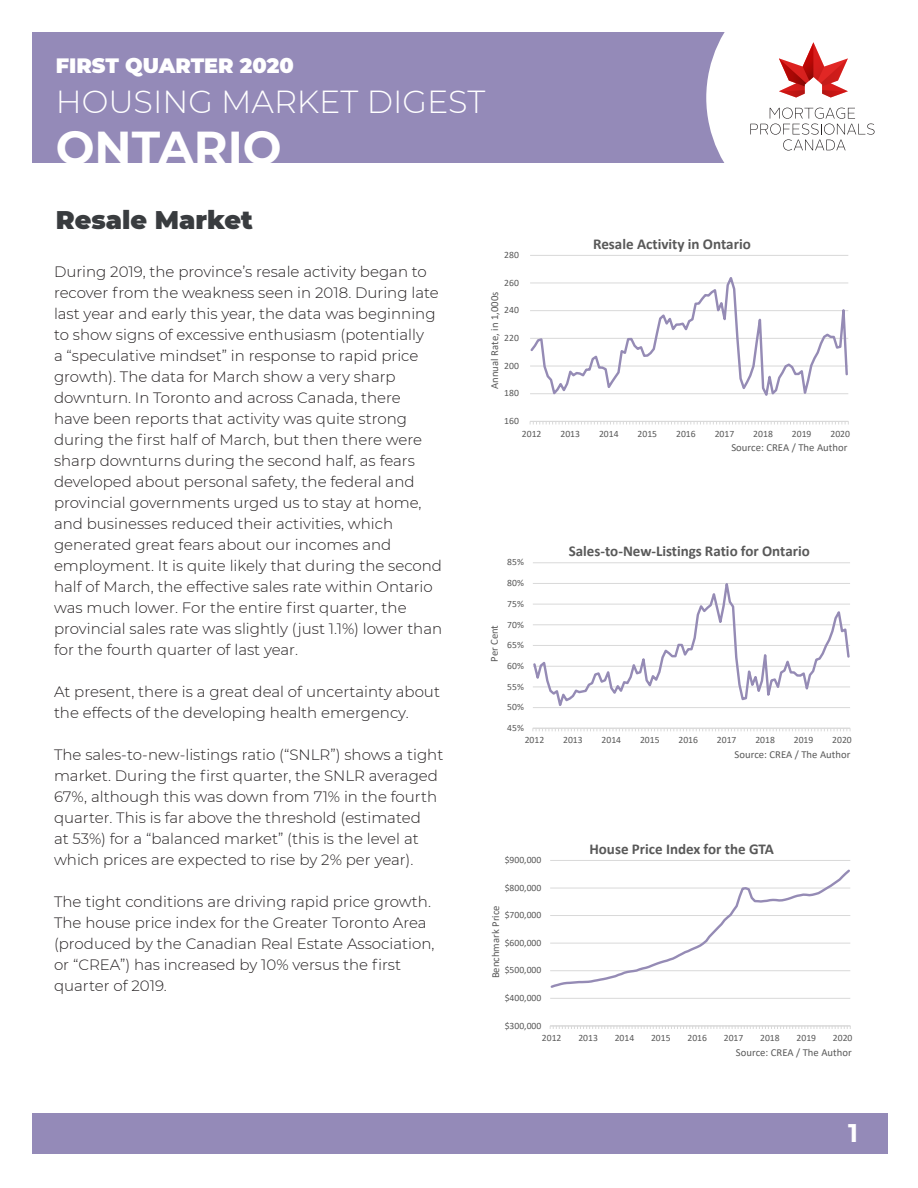
<style>
.page{position:relative;width:918px;height:1188px;background:#fff}
.page>*{position:absolute;margin:0;border:0;box-sizing:border-box;transform-origin:0 0}
.t1{font:700 46.05px "Montserrat";color:#fff}
.t2{font:300 31.8px "Montserrat";color:#fff}
.t3{font:900 25.5px "Montserrat";color:#393c3f}
.t4{font:700 25.5px "Montserrat";color:#fff}
.t5{font:900 20.7px "Montserrat";color:#fff}
.t6{font:300 15px/21px "Montserrat";color:#231f20}
.t7{font:700 15px "Calibri";color:#595959}
.t8{font:10.65px "Calibri";color:#595959}
.t9{font:9.6px "Calibri";color:#595959}
</style>
<div class="page">
<div style="left:32px;top:32px;width:850px;height:131px;background:#948ab8"></div>
<div style="left:33px;top:1113px;width:855px;height:40px;background:#948ab8"></div>
<div style="left:706px;top:32px;width:176px;height:131px;background:#fff"></div>
<svg style="left:750px;top:108px;width:125px;height:43px;background:#ececec"></svg>
<svg style="left:779px;top:42px;width:69px;height:56px;background:#e69695"></svg>
<hr style="left:530px;top:255px;width:318px;height:1px;background:#d9d9d9">
<svg style="left:530px;top:421px;width:319px;height:4px"></svg>
<svg style="left:530px;top:277px;width:319px;height:119px"></svg>
<hr style="left:550px;top:998px;width:300px;height:1px;background:#d9d9d9">
<hr style="left:550px;top:860px;width:300px;height:1px;background:#d9d9d9">
<svg style="left:550px;top:1026px;width:301px;height:3px"></svg>
<svg style="left:550px;top:869px;width:301px;height:119px"></svg>
<hr style="left:533px;top:562px;width:317px;height:1px;background:#d9d9d9">
<svg style="left:532px;top:728px;width:319px;height:3px"></svg>
<svg style="left:533px;top:583px;width:317px;height:125px"></svg>
<p class="t5" style="left:56px;top:51px;width:239px">FIRST QUARTER 2020</p>
<p class="t2" style="left:56px;top:80px;width:431px">HOUSING MARKET DIGEST</p>
<p class="t1" style="left:56px;top:114px;width:227px">ONTARIO</p>
<p class="t3" style="left:56px;top:201px;width:199px">Resale Market</p>
<p class="t6" style="left:54px;top:260px;width:390px">During 2019, the province’s resale activity began to recover from the weakness seen in 2018. During late last year and early this year, the data was beginning to show signs of excessive enthusiasm (potentially<br>a “speculative mindset” in response to rapid price growth). The data for March show a very sharp downturn. In Toronto and across Canada, there<br>have been reports that activity was quite strong during the first half of March, but then there were sharp downturns during the second half, as fears developed about personal safety, the federal and provincial governments urged us to stay at home, and businesses reduced their activities, which generated great fears about our incomes and employment. It is quite likely that during the second half of March, the effective sales rate within Ontario was much lower. For the entire first quarter, the provincial sales rate was slightly (just 1.1%) lower than for the fourth quarter of last year.</p>
<p class="t6" style="left:54px;top:680px;width:387px">At present, there is a great deal of uncertainty about the effects of the developing health emergency.</p>
<p class="t6" style="left:54px;top:743px;width:391px">The sales-to-new-listings ratio (“SNLR”) shows a tight market. During the first quarter, the SNLR averaged 67%, although this was down from 71% in the fourth quarter. This is far above the threshold (estimated<br>at 53%) for a “balanced market” (this is the level at which prices are expected to rise by 2% per year).</p>
<p class="t6" style="left:54px;top:890px;width:382px">The tight conditions are driving rapid price growth.<br>The house price index for the Greater Toronto Area (produced by the Canadian Real Estate Association, or “CREA”) has increased by 10% versus the first quarter of 2019.</p>
<p class="t9" style="left:504px;top:248px;width:16px">280</p>
<p class="t9" style="left:504px;top:276px;width:16px">260</p>
<p class="t8" style="left:487px;top:389px;width:99px;rotate:-90deg">Annual Rate, in 1,000s</p>
<p class="t9" style="left:504px;top:304px;width:16px">240</p>
<p class="t9" style="left:504px;top:331px;width:16px">220</p>
<p class="t9" style="left:504px;top:359px;width:16px">200</p>
<p class="t9" style="left:504px;top:387px;width:16px">180</p>
<p class="t9" style="left:504px;top:414px;width:16px">160</p>
<p class="t7" style="left:593px;top:233px;width:159px">Resale Activity in Ontario</p>
<p class="t9" style="left:522px;top:427px;width:21px">2012</p>
<p class="t9" style="left:560px;top:427px;width:21px">2013</p>
<p class="t9" style="left:599px;top:427px;width:21px">2014</p>
<p class="t9" style="left:638px;top:427px;width:21px">2015</p>
<p class="t9" style="left:676px;top:427px;width:21px">2016</p>
<p class="t9" style="left:715px;top:427px;width:21px">2017</p>
<p class="t9" style="left:753px;top:427px;width:21px">2018</p>
<p class="t9" style="left:792px;top:427px;width:21px">2019</p>
<p class="t9" style="left:830px;top:427px;width:21px">2020</p>
<p class="t8" style="left:731px;top:440px;width:118px">Source: CREA / The Author</p>
<p class="t8" style="left:487px;top:662px;width:39px;rotate:-90deg">Per Cent</p>
<p class="t9" style="left:507px;top:556px;width:18px">85%</p>
<p class="t9" style="left:507px;top:576px;width:18px">80%</p>
<p class="t9" style="left:507px;top:597px;width:18px">75%</p>
<p class="t9" style="left:507px;top:618px;width:18px">70%</p>
<p class="t9" style="left:507px;top:638px;width:18px">65%</p>
<p class="t9" style="left:507px;top:659px;width:18px">60%</p>
<p class="t9" style="left:507px;top:680px;width:18px">55%</p>
<p class="t9" style="left:507px;top:700px;width:18px">50%</p>
<p class="t9" style="left:507px;top:721px;width:18px">45%</p>
<p class="t7" style="left:569px;top:540px;width:243px">Sales-to-New-Listings Ratio for Ontario</p>
<p class="t9" style="left:525px;top:734px;width:21px">2012</p>
<p class="t9" style="left:563px;top:734px;width:21px">2013</p>
<p class="t9" style="left:602px;top:734px;width:21px">2014</p>
<p class="t9" style="left:640px;top:734px;width:21px">2015</p>
<p class="t9" style="left:678px;top:734px;width:21px">2016</p>
<p class="t9" style="left:717px;top:734px;width:21px">2017</p>
<p class="t9" style="left:755px;top:734px;width:21px">2018</p>
<p class="t9" style="left:794px;top:734px;width:21px">2019</p>
<p class="t9" style="left:832px;top:734px;width:21px">2020</p>
<p class="t8" style="left:735px;top:747px;width:117px">Source: CREA / The Author</p>
<p class="t7" style="left:589px;top:838px;width:186px">House Price Index for the GTA</p>
<p class="t9" style="left:505px;top:853px;width:38px">$900,000</p>
<p class="t9" style="left:505px;top:881px;width:38px">$800,000</p>
<p class="t8" style="left:488px;top:978px;width:75px;rotate:-90deg">Benchmark Price</p>
<p class="t9" style="left:505px;top:908px;width:38px">$700,000</p>
<p class="t9" style="left:505px;top:936px;width:38px">$600,000</p>
<p class="t9" style="left:505px;top:964px;width:38px">$500,000</p>
<p class="t9" style="left:505px;top:991px;width:38px">$400,000</p>
<p class="t9" style="left:505px;top:1019px;width:38px">$300,000</p>
<p class="t9" style="left:542px;top:1031px;width:21px">2012</p>
<p class="t9" style="left:578px;top:1031px;width:21px">2013</p>
<p class="t9" style="left:615px;top:1031px;width:21px">2014</p>
<p class="t9" style="left:651px;top:1031px;width:21px">2015</p>
<p class="t9" style="left:687px;top:1031px;width:21px">2016</p>
<p class="t9" style="left:724px;top:1031px;width:21px">2017</p>
<p class="t9" style="left:760px;top:1031px;width:21px">2018</p>
<p class="t9" style="left:797px;top:1031px;width:21px">2019</p>
<p class="t9" style="left:833px;top:1031px;width:21px">2020</p>
<p class="t8" style="left:736px;top:1045px;width:117px">Source: CREA / The Author</p>
<p class="t4" style="left:848px;top:1115px;width:11px">1</p>
</div>
